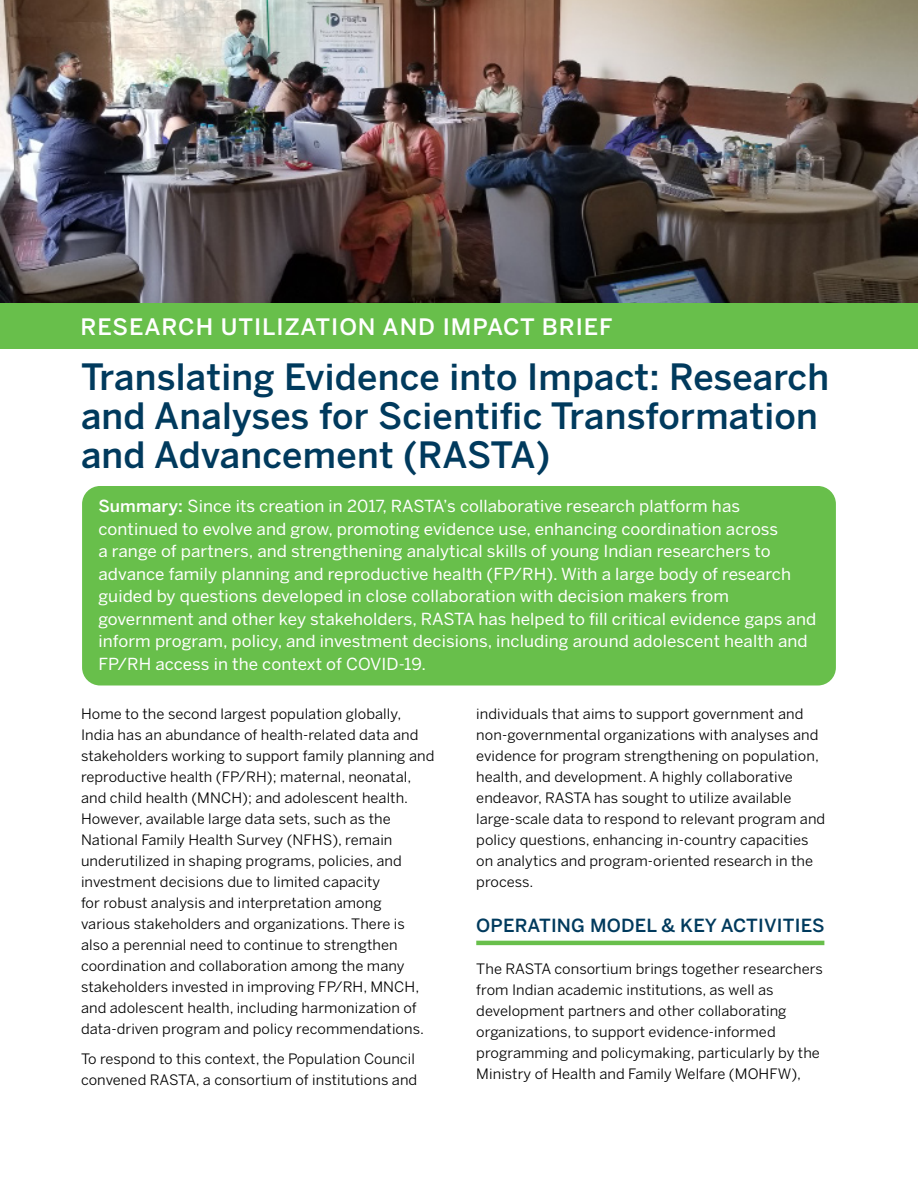
<style>
.page{position:relative;width:918px;height:1188px;background:#fff}
.page>*{position:absolute;margin:0;border:0;box-sizing:border-box;transform-origin:0 0}
.t1{font:500 36px/39px "Benton Sans";letter-spacing:.01em;color:#003a5d}
.t2{font:500 22.5px "Benton Sans";letter-spacing:.04em;color:#fff}
.t3{font:500 18px "Benton Sans";letter-spacing:.01em;color:#003a5d}
.t4{font:16.5px/22.5px "Benton Sans";letter-spacing:.005em;color:#fff}
.t5{font:14.25px/21px "Benton Sans";letter-spacing:.005em;color:#000}
.s1{font-weight:500}
</style>
<div class="page">
<div style="left:82px;top:486px;width:754px;height:200px;background:#68bf4b;border-radius:18px"></div>
<img style="left:0;top:0;width:918px;height:303px">
<hr style="left:476px;top:941px;width:348px;height:4px;background:#68bf4b">
<div style="left:0;top:303px;width:918px;height:45px;background:#68bf4b"></div>
<h2 class="t2" style="left:81px;top:313px;width:534px">RESEARCH UTILIZATION AND IMPACT BRIEF</h2>
<h1 class="t1" style="left:81px;top:357px;width:750px">Translating Evidence into Impact: Research and Analyses for Scientific Transformation and Advancement (RASTA)</h1>
<p class="t4" style="left:98px;top:495px;width:719px"><span class="s1">Summary:</span> Since its creation in 2017, RASTA’s collaborative research platform has continued to evolve and grow, promoting evidence use, enhancing coordination across<br>a range of partners, and strengthening analytical skills of young Indian researchers to advance family planning and reproductive health (FP/RH). With a large body of research guided by questions developed in close collaboration with decision makers from government and other key stakeholders, RASTA has helped to fill critical evidence gaps and inform program, policy, and investment decisions, including around adolescent health and FP/RH access in the context of COVID-19.</p>
<p class="t5" style="left:476px;top:703px;width:351px">individuals that aims to support government and non-governmental organizations with analyses and evidence for program strengthening on population, health, and development. A highly collaborative endeavor, RASTA has sought to utilize available large-scale data to respond to relevant program and policy questions, enhancing in-country capacities on analytics and program-oriented research in the process.</p>
<p class="t3" style="left:476px;top:915px;width:350px">OPERATING MODEL &amp; KEY ACTIVITIES</p>
<p class="t5" style="left:476px;top:958px;width:348px">The RASTA consortium brings together researchers from Indian academic institutions, as well as development partners and other collaborating organizations, to support evidence-informed programming and policymaking, particularly by the Ministry of Health and Family Welfare (MOHFW),</p>
<p class="t5" style="left:81px;top:703px;width:355px">Home to the second largest population globally, India has an abundance of health-related data and stakeholders working to support family planning and reproductive health (FP/RH); maternal, neonatal, and child health (MNCH); and adolescent health.<br>However, available large data sets, such as the National Family Health Survey (NFHS), remain underutilized in shaping programs, policies, and investment decisions due to limited capacity<br>for robust analysis and interpretation among various stakeholders and organizations. There is also a perennial need to continue to strengthen coordination and collaboration among the many stakeholders invested in improving FP/RH, MNCH, and adolescent health, including harmonization of data-driven program and policy recommendations.</p>
<p class="t5" style="left:81px;top:1048px;width:338px">To respond to this context, the Population Council convened RASTA, a consortium of institutions and</p>
</div>
